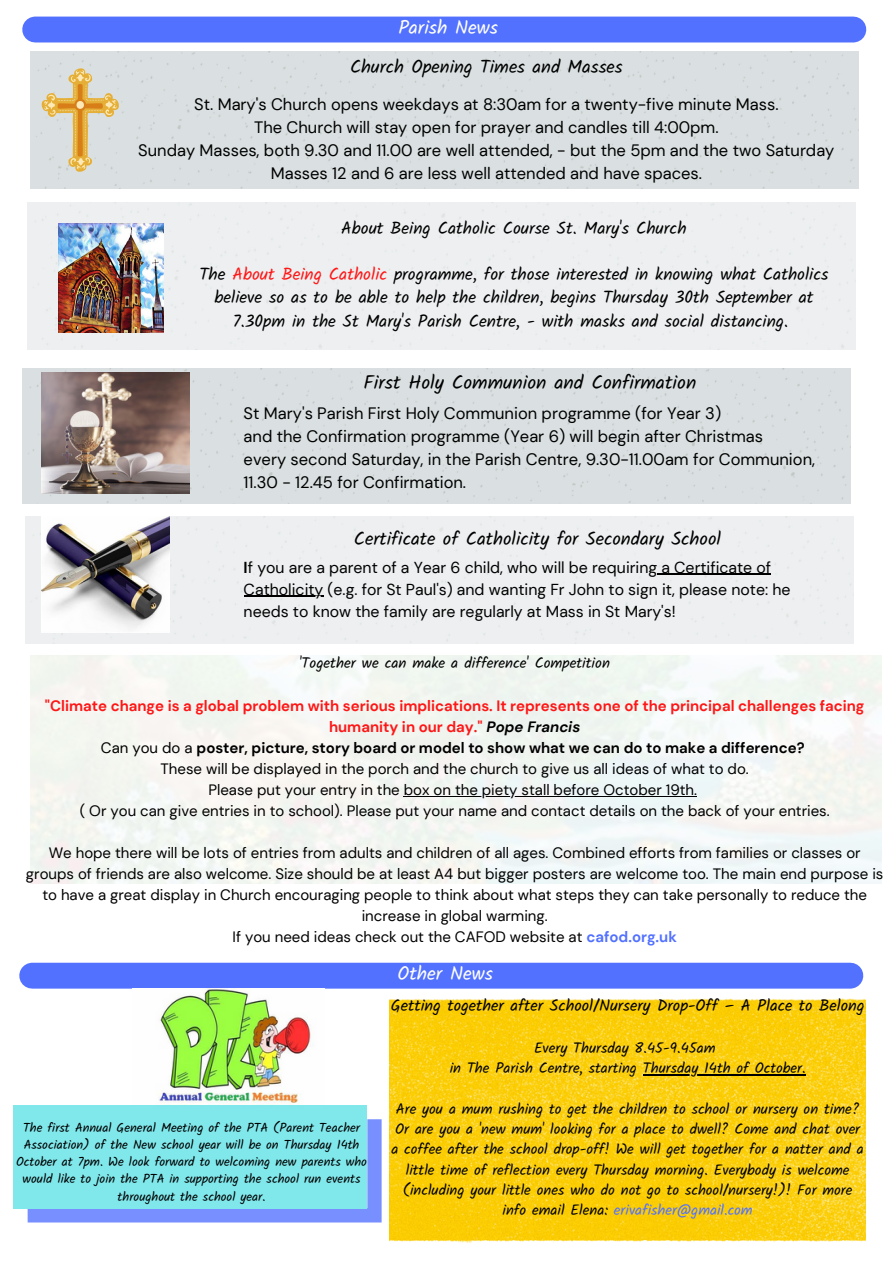
<style>
.page{position:relative;width:894px;height:1264px;background:#fff}
.page>*{position:absolute;margin:0;border:0;box-sizing:border-box;transform-origin:0 0}
.t1{font:19.35px "Kalam";color:#000}
.t2{font:19.35px "Kalam";color:#fff}
.t3{font:18.6px "Kalam";color:#000}
.t4{font:18.45px "Kalam";color:#000}
.t5{font:17.25px/23.1px "Kalam";color:#000;text-align:center}
.t6{font:16.5px/23.1px "DM Sans";color:#000;text-align:center}
.t7{font:16.35px "Kalam";color:#000}
.t8{font:15.9px/22px "DM Sans";color:#000}
.t9{font:15px/21px "DM Sans";color:#000;text-align:center}
.t10{font:700 15px/21px "DM Sans";color:#ff1616;text-align:center}
.t11{font:700 15px "DM Sans";color:#000}
.t12{font:15px "Kalam";color:#000}
.t13{font:14.85px/20.2px "Kalam";color:#000;text-align:center}
.t14{font:12.75px/17.1px "Kalam";color:#000;text-align:center}
.s1{color:#ff1616}
.s2{font-weight:700}
.s3{font-style:italic;color:#000}
.s4{font-weight:400}
.s5{font-weight:700;color:#5271ff}
.s6{color:#5271ff}
</style>
<div class="page">
<div style="left:35px;top:17px;width:818px;height:25px;background:#5271ff"></div>
<div style="left:30px;top:52px;width:828px;height:136px;background:#dae0e1"></div>
<svg style="left:42px;top:68px;width:77px;height:104px;background:#ddcfae"></svg>
<div style="left:27px;top:202px;width:828px;height:148px;background:#edeff0"></div>
<img style="left:59px;top:223px;width:104px;height:109px">
<div style="left:25px;top:516px;width:828px;height:128px;background:#edeff0"></div>
<div style="left:22px;top:368px;width:828px;height:136px;background:#dae0e1"></div>
<img style="left:41px;top:373px;width:148px;height:120px">
<img style="left:41px;top:516px;width:129px;height:116px">
<div style="left:32px;top:962px;width:818px;height:26px;background:#5271ff"></div>
<img style="left:158px;top:988px;width:155px;height:116px">
<svg style="left:28px;top:1119px;width:353px;height:103px;background:#7995fd"></svg>
<div style="left:13px;top:1104px;width:354px;height:104px;background:#80e7eb"></div>
<img style="left:389px;top:998px;width:476px;height:245px">
<hr style="left:403px;top:796px;width:294px;height:1px;background:#000">
<hr style="left:657px;top:573px;width:114px;height:2px;background:#000">
<hr style="left:243px;top:595px;width:80px;height:2px;background:#000">
<hr style="left:642px;top:1074px;width:163px;height:1px;background:#000">
<p class="t2" style="left:398px;top:16px;width:101px">Parish News</p>
<p class="t4" style="left:350px;top:56px;width:274px">Church Opening Times and Masses</p>
<p class="t6" style="left:194px;top:93px;width:585px">St. Mary's Church opens weekdays at 8:30am for a twenty-five minute Mass.</p>
<p class="t6" style="left:254px;top:116px;width:466px">The Church will stay open for prayer and candles till 4:00pm.</p>
<p class="t6" style="left:138px;top:139px;width:697px">Sunday Masses, both 9.30 and 11.00 are well attended, - but the 5pm and the two Saturday<br>Masses 12 and 6 are less well attended and have spaces.</p>
<p class="t5" style="left:341px;top:216px;width:346px">About Being Catholic Course St. Mary's Church</p>
<p class="t5" style="left:199px;top:263px;width:630px">The <span class="s1">About Being Catholic</span> programme, for those interested in knowing what Catholics believe so as to be able to help the children, begins Thursday 30th September at<br>7.30pm in the St Mary's Parish Centre, - with masks and social distancing.</p>
<p class="t1" style="left:363px;top:371px;width:334px">First Holy Communion and Confirmation</p>
<p class="t6" style="left:243px;top:401px;width:479px">St Mary's Parish First Holy Communion programme (for Year 3)</p>
<p class="t6" style="left:243px;top:424px;width:520px">and the Confirmation programme (Year 6) will begin after Christmas</p>
<p class="t6" style="left:243px;top:447px;width:572px">every second Saturday, in the Parish Centre, 9.30-11.00am for Communion,</p>
<p class="t6" style="left:243px;top:471px;width:224px">11.30 - 12.45 for Confirmation.</p>
<p class="t3" style="left:354px;top:528px;width:368px">Certificate of Catholicity for Secondary School</p>
<p class="t8" style="left:243px;top:556px;width:548px"><span class="s2">I</span>f you are a parent of a Year 6 child, who will be requiring a Certificate of<br>Catholicity (e.g. for St Paul's) and wanting Fr John to sign it, please note: he needs to know the family are regularly at Mass in St Mary's!</p>
<p class="t12" style="left:299px;top:654px;width:312px">'Together we can make a difference' Competition</p>
<p class="t10" style="left:45px;top:695px;width:820px">"Climate change is a global problem with serious implications. It represents one of the principal challenges facing humanity in our day." <span class="s3">Pope Francis</span></p>
<p class="t11" style="left:101px;top:738px;width:705px"><span class="s4">Can you do a</span> poster, picture, story board or model to show what we can do to make a difference?</p>
<p class="t9" style="left:160px;top:758px;width:589px">These will be displayed in the porch and the church to give us all ideas of what to do.</p>
<p class="t9" style="left:208px;top:779px;width:490px">Please put your entry in the box on the piety stall before October 19th.</p>
<p class="t9" style="left:80px;top:800px;width:751px">( Or you can give entries in to school). Please put your name and contact details on the back of your entries.</p>
<p class="t9" style="left:26px;top:842px;width:858px">We hope there will be lots of entries from adults and children of all ages. Combined efforts from families or classes or groups of friends are also welcome. Size should be at least A4 but bigger posters are welcome too. The main end purpose is to have a great display in Church encouraging people to think about what steps they can take personally to reduce the increase in global warming.</p>
<p class="t9" style="left:232px;top:925px;width:445px">If you need ideas check out the CAFOD website at <span class="s5">cafod.org.uk</span></p>
<p class="t14" style="left:16px;top:1118px;width:352px">The first Annual General Meeting of the PTA (Parent Teacher Association) of the New school year will be on Thursday 14th October at 7pm. We look forward to welcoming new parents who would like to join the PTA in supporting the school run events throughout the school year.</p>
<p class="t2" style="left:397px;top:962px;width:97px">Other News</p>
<p class="t7" style="left:390px;top:996px;width:475px">Getting together after School/Nursery Drop-Off – A Place to Belong</p>
<p class="t13" style="left:534px;top:1037px;width:183px">Every Thursday 8.45-9.45am</p>
<p class="t13" style="left:449px;top:1057px;width:357px">in The Parish Centre, starting Thursday 14th of October.</p>
<p class="t13" style="left:391px;top:1098px;width:474px">Are you a mum rushing to get the children to school or nursery on time?<br>Or are you a 'new mum' looking for a place to dwell? Come and chat over a coffee after the school drop-off! We will get together for a natter and a little time of reflection every Thursday morning. Everybody is welcome (including your little ones who do not go to school/nursery!)! For more info email Elena: <span class="s6">erivafisher@gmail.com</span></p>
</div>
